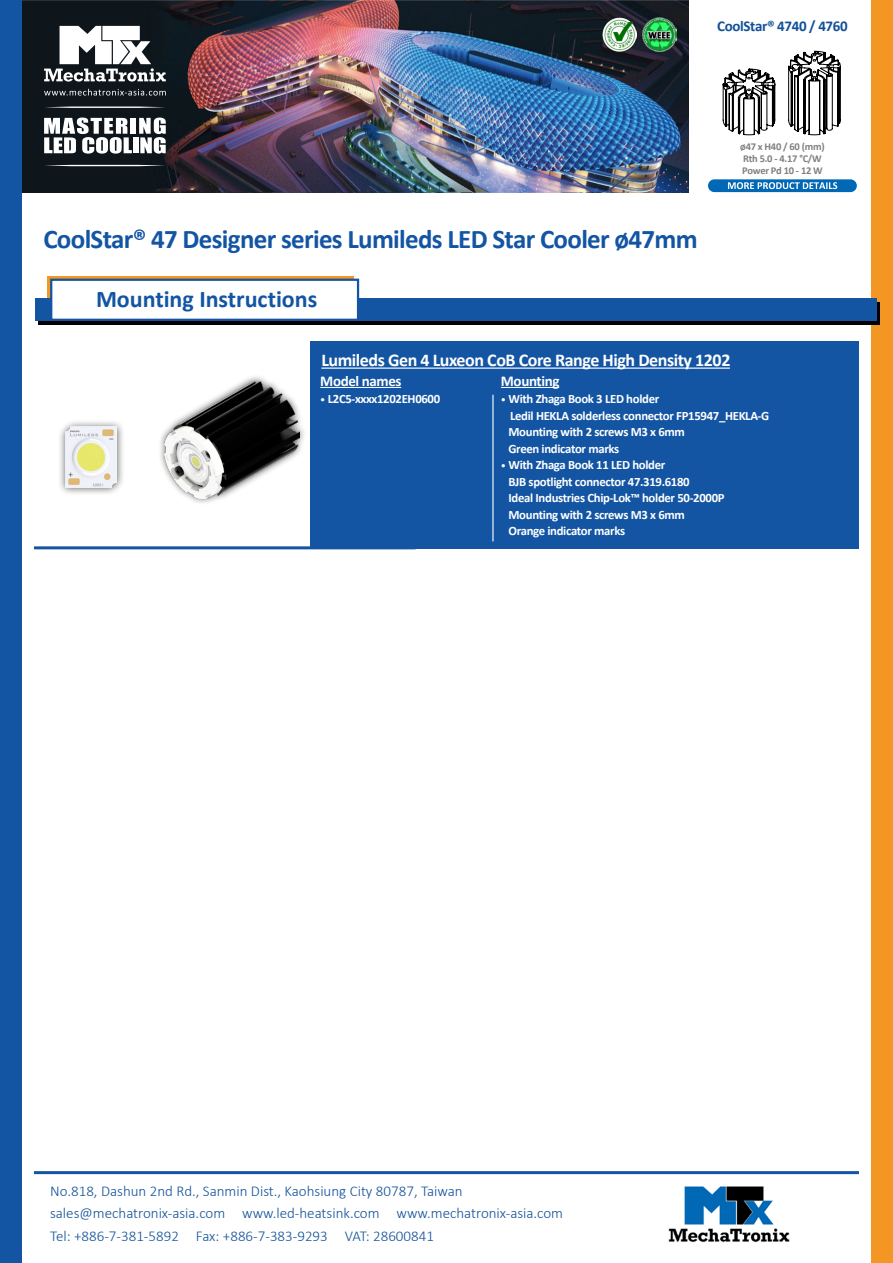
<style>
.page{position:relative;width:893px;height:1263px;background:#fff}
.page>*{position:absolute;margin:0;border:0;box-sizing:border-box;transform-origin:0 0}
.t1{font:700 27px "Calibri";letter-spacing:-.025em;color:#1355a3}
.t2{font:700 24px "Calibri";color:#1355a3}
.t3{font:700 18px "Calibri";letter-spacing:-.025em;color:#fff}
.t4{font:300 15px/22.5px "Calibri";color:#125198}
.t5{font:700 15px "Calibri";letter-spacing:-.025em;color:#125198}
.t6{font:700 15px "Calibri";letter-spacing:-.025em;color:#fff}
.t7{font:700 12.75px/16.5px "Calibri";letter-spacing:-.025em;color:#fff}
.t8{font:700 10.5px/12px "Calibri";letter-spacing:-.025em;color:#808080}
.s1{font-weight:400;font-size:10.5px}
</style>
<div class="page">
<img style="left:21px;top:0;width:668px;height:192px">
<div style="left:872px;top:0;width:21px;height:1263px;background:#f49624"></div>
<div style="left:0;top:0;width:21px;height:1263px;background:#1355a3"></div>
<hr style="left:34px;top:1171px;width:825px;height:3px;background:#1355a3">
<img style="left:668px;top:1186px;width:122px;height:57px">
<img style="left:602px;top:17px;width:34px;height:34px">
<img style="left:642px;top:17px;width:34px;height:34px">
<svg style="left:44px;top:26px;width:122px;height:56px"></svg>
<svg style="left:44px;top:89px;width:122px;height:7px"></svg>
<svg style="left:44px;top:107px;width:122px;height:1px"></svg>
<svg style="left:44px;top:165px;width:122px;height:1px"></svg>
<div style="left:131px;top:118px;width:5px;height:16px;background:#fff"></div>
<svg style="left:44px;top:118px;width:88px;height:36px"></svg>
<div style="left:133px;top:137px;width:5px;height:16px;background:#fff"></div>
<svg style="left:139px;top:118px;width:27px;height:36px"></svg>
<div style="left:708px;top:179px;width:149px;height:13px;background:#0068b4;border-radius:6px"></div>
<svg style="left:728px;top:182px;width:109px;height:7px"></svg>
<svg style="left:788px;top:51px;width:53px;height:84px"></svg>
<svg style="left:722px;top:68px;width:53px;height:67px"></svg>
<svg style="left:47px;top:276px;width:307px;height:22px"></svg>
<svg style="left:38px;top:302px;width:842px;height:22px;background:#030e1b"></svg>
<div style="left:35px;top:298px;width:842px;height:22px;background:#1355a3"></div>
<div style="left:50px;top:279px;width:309px;height:42px;background:#fff;border:2px solid #1355a3"></div>
<div style="left:311px;top:342px;width:548px;height:207px;background:#1355a3"></div>
<hr style="left:492px;top:395px;width:2px;height:146px;background:#fff">
<hr style="left:34px;top:546px;width:382px;height:3px;background:#1355a3">
<hr style="left:320px;top:387px;width:81px;height:1px;background:#fff">
<hr style="left:321px;top:367px;width:409px;height:2px;background:#fff">
<hr style="left:501px;top:387px;width:58px;height:1px;background:#fff">
<div style="left:57px;top:419px;width:68px;height:76px;background:#000;opacity:.65"></div>
<img style="left:65px;top:427px;width:52px;height:60px">
<div style="left:157px;top:374px;width:150px;height:131px;background:#000;opacity:.75"></div>
<img style="left:165px;top:381px;width:134px;height:117px">
<p class="t5" style="left:717px;top:16px;width:132px">CoolStar® 4740 / 4760</p>
<p class="t1" style="left:43px;top:220px;width:656px">CoolStar® 47 Designer series Lumileds LED Star Cooler ø47mm</p>
<p class="t2" style="left:96px;top:282px;width:223px">Mounting Instructions</p>
<p class="t8" style="left:740px;top:140px;width:86px">ø47 x H40 / 60 (mm)<br>Rth 5.0 - 4.17 °C/W<br>Power Pd 10 - 12 W</p>
<p class="t3" style="left:321px;top:347px;width:411px">Lumileds Gen 4 Luxeon CoB Core Range High Density 1202</p>
<p class="t6" style="left:501px;top:370px;width:60px">Mounting</p>
<p class="t7" style="left:501px;top:391px;width:160px"><span class="s1">•</span> With Zhaga Book 3 LED holder</p>
<p class="t7" style="left:510px;top:407px;width:261px">Ledil HEKLA solderless connector FP15947_HEKLA-G</p>
<p class="t7" style="left:508px;top:424px;width:178px">Mounting with 2 screws M3 x 6mm<br>Green indicator marks</p>
<p class="t7" style="left:508px;top:457px;width:183px;text-indent:-8px"><span class="s1">•</span> With Zhaga Book 11 LED holder<br>BJB spotlight connector 47.319.6180</p>
<p class="t7" style="left:508px;top:490px;width:218px">Ideal Industries Chip-Lok™ holder 50-2000P</p>
<p class="t7" style="left:508px;top:506px;width:178px">Mounting with 2 screws M3 x 6mm<br>Orange indicator marks</p>
<p class="t6" style="left:320px;top:370px;width:83px">Model names</p>
<p class="t7" style="left:320px;top:391px;width:121px"><span class="s1">•</span> L2C5-xxxx1202EH0600</p>
<p class="t4" style="left:50px;top:1179px;width:515px">No.818, Dashun 2nd Rd., Sanmin Dist., Kaohsiung City 80787, Taiwan sales@mechatronix-asia.com www.led-heatsink.com www.mechatronix-asia.com<br>Tel: +886-7-381-5892 Fax: +886-7-383-9293 VAT: 28600841</p>
</div>
